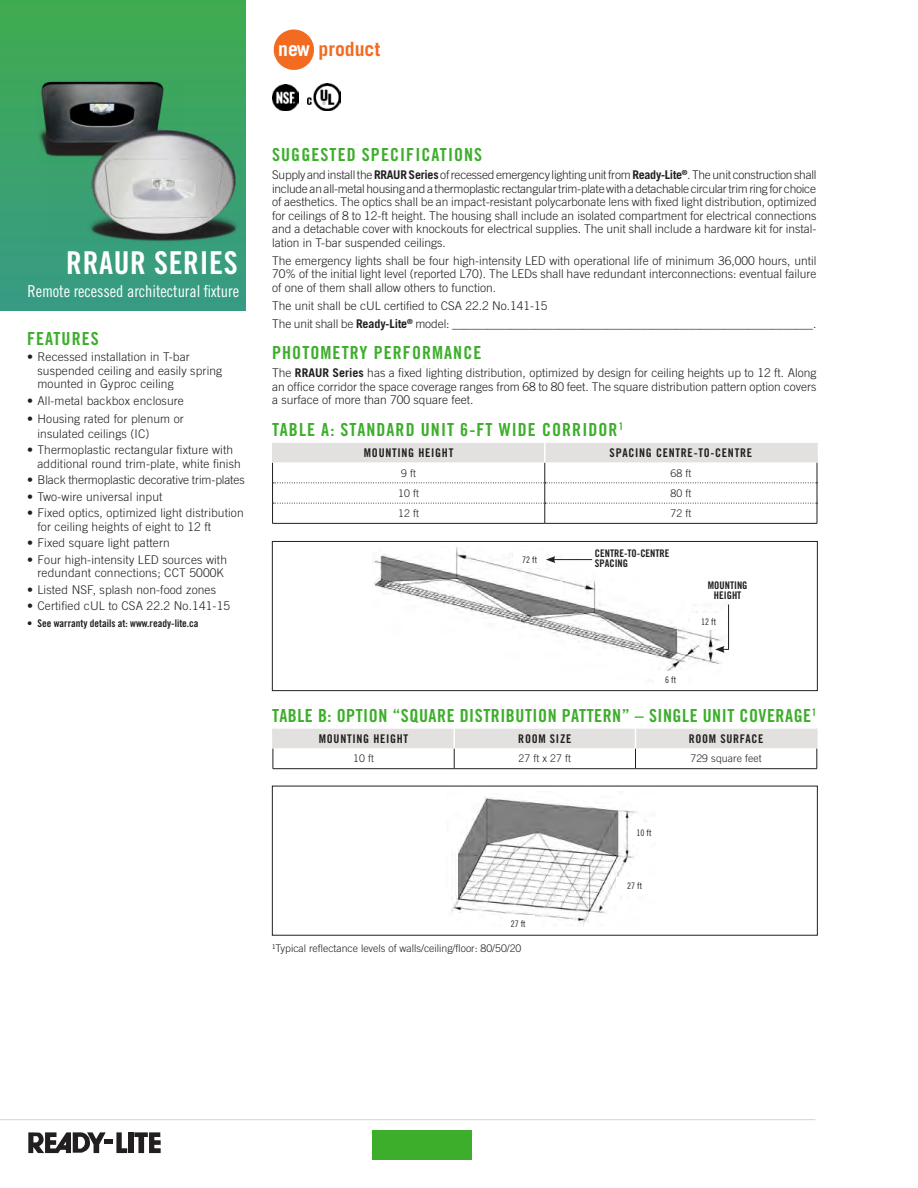
<style>
.page{position:relative;width:918px;height:1188px;background:#fff}
.page>*{position:absolute;margin:0;border:0;box-sizing:border-box;transform-origin:0 0}
.t1{font:31.5px "Trade Gothic LT Std Bd Cn 20";letter-spacing:.02em;color:#fff}
.t2{font:700 19.8px "Trade Gothic LT Std";color:#f26b21}
.t3{font:18px "Trade Gothic LT Std Bd Cn 20";letter-spacing:.06em;color:#3dae2b}
.t4{font:18px "Trade Gothic LT Std Bd Cn 20";letter-spacing:.03em;color:#3dae2b}
.t5{font:16.5px "Trade Gothic LT Std Cn 18";letter-spacing:-.005em;color:#fff}
.t6{font:300 12px/13.5px "Trade Gothic LT Std";letter-spacing:.01em;color:#231f20}
.t7{font:12px "Trade Gothic LT Std Bd Cn 20";letter-spacing:.06em;color:#231f20}
.t8{font:300 12px "Trade Gothic LT Std";letter-spacing:-.01em;color:#231f20}
.t9{font:300 10.5px "Trade Gothic LT Std";color:#231f20}
.t10{font:10.5px/10.5px "Trade Gothic LT Std Bd Cn 20";color:#231f20}
.t11{font:9px "Trade Gothic LT Std Cn 18";color:#231f20}
.s1{color:#fff}
.s2{font-weight:700}
.s3{font-family:"Trade Gothic LT Std";font-weight:700}
</style>
<div class="page">
<div style="left:372px;top:1130px;width:100px;height:30px;background:#3dae2b"></div>
<hr style="left:0;top:1119px;width:815px;height:1px;background:#d4d4d4">
<div style="left:128px;top:1132px;width:5px;height:21px;background:#231f20"></div>
<svg style="left:134px;top:1132px;width:27px;height:21px"></svg>
<svg style="left:28px;top:1132px;width:99px;height:21px"></svg>
<img style="left:0;top:0;width:245px;height:310px">
<img style="left:37px;top:81px;width:147px;height:83px">
<img style="left:46px;top:123px;width:199px;height:123px">
<img style="left:272px;top:84px;width:26px;height:27px">
<img style="left:307px;top:83px;width:33px;height:27px">
<svg style="left:273px;top:29px;width:41px;height:41px"></svg>
<hr style="left:272px;top:523px;width:273px;height:1px;background:#231f20">
<hr style="left:545px;top:523px;width:272px;height:1px;background:#231f20">
<svg style="left:272px;top:442px;width:546px;height:81px"></svg>
<svg style="left:272px;top:728px;width:546px;height:41px"></svg>
<div style="left:272px;top:541px;width:546px;height:150px;border:1px solid #231f20"></div>
<img style="left:373px;top:547px;width:356px;height:134px">
<hr style="left:553px;top:559px;width:39px;height:1px;background:#231f20">
<svg style="left:546px;top:556px;width:9px;height:7px"></svg>
<div style="left:513px;top:551px;width:33px;height:17px;background:#fff"></div>
<div style="left:655px;top:671px;width:32px;height:17px;background:#fff"></div>
<div style="left:691px;top:613px;width:36px;height:17px;background:#fff"></div>
<hr style="left:728px;top:605px;width:1px;height:45px;background:#231f20">
<svg style="left:715px;top:646px;width:14px;height:7px"></svg>
<img style="left:451px;top:797px;width:196px;height:129px">
<div style="left:628px;top:824px;width:32px;height:17px;background:#fff"></div>
<div style="left:502px;top:915px;width:33px;height:17px;background:#fff"></div>
<div style="left:617px;top:877px;width:36px;height:17px;background:#fff"></div>
<h2 class="t2" style="left:278px;top:37px;width:104px"><span class="s1">new</span> product</h2>
<h1 class="t1" style="left:66px;top:244px;width:173px">RRAUR SERIES</h1>
<h3 class="t5" style="left:28px;top:281px;width:213px">Remote recessed architectural fixture</h3>
<h3 class="t3" style="left:27px;top:328px;width:73px">FEATURES</h3>
<p class="t6" style="left:38px;top:350px;width:186px;text-indent:-10px"><span class="s2">•</span> Recessed installation in T-bar suspended ceiling and easily spring mounted in Gyproc ceiling</p>
<p class="t6" style="left:27px;top:393px;width:158px"><span class="s2">•</span> All-metal backbox enclosure</p>
<p class="t6" style="left:38px;top:411px;width:148px;line-height:15px;text-indent:-10px"><span class="s2">•</span> Housing rated for plenum or insulated ceilings (IC)</p>
<p class="t6" style="left:38px;top:443px;width:205px;text-indent:-10px"><span class="s2">•</span> Thermoplastic rectangular fixture with additional round trim-plate, white finish</p>
<p class="t8" style="left:27px;top:473px;width:219px"><span class="s2">•</span> Black thermoplastic decorative trim-plates</p>
<p class="t6" style="left:27px;top:489px;width:137px"><span class="s2">•</span> Two-wire universal input</p>
<p class="t6" style="left:38px;top:506px;width:208px;text-indent:-10px"><span class="s2">•</span> Fixed optics, optimized light distribution for ceiling heights of eight to 12 ft</p>
<p class="t6" style="left:27px;top:536px;width:144px"><span class="s2">•</span> Fixed square light pattern</p>
<p class="t6" style="left:27px;top:552px;width:202px;text-align:right"><span class="s2">•</span> Four high-intensity LED sources with redundant connections; CCT 5000K</p>
<p class="t6" style="left:27px;top:582px;width:191px"><span class="s2">•</span> Listed NSF, splash non-food zones</p>
<p class="t6" style="left:27px;top:599px;width:205px"><span class="s2">•</span> Certified cUL to CSA 22.2 No.141-15</p>
<p class="t10" style="left:27px;top:618px;width:173px"><span class="s3">•</span> See warranty details at: www.ready-lite.ca</p>
<h3 class="t3" style="left:272px;top:144px;width:212px">SUGGESTED SPECIFICATIONS</h3>
<p class="t6" style="left:272px;top:168px;width:546px;text-align:justify">Supply and install the <span class="s2">RRAUR Series</span> of recessed emergency lighting unit from <span class="s2">Ready-Lite</span><sup>®</sup>. The unit construction shall include an all-metal housing and a thermoplastic rectangular trim-plate with a detachable circular trim ring for choice of aesthetics. The optics shall be an impact-resistant polycarbonate lens with fixed light distribution, optimized for ceilings of 8 to 12-ft height. The housing shall include an isolated compartment for electrical connections and a detachable cover with knockouts for electrical supplies. The unit shall include a hardware kit for instal&shy;lation in T-bar suspended ceilings.</p>
<p class="t6" style="left:272px;top:254px;width:546px;text-align:justify">The emergency lights shall be four high-intensity LED with operational life of minimum 36,000 hours, until 70% of the initial light level (reported L70). The LEDs shall have redundant interconnections: eventual failure of one of them shall allow others to function.</p>
<p class="t6" style="left:272px;top:297px;width:546px;line-height:18px">The unit shall be cUL certified to CSA 22.2 No.141-15<br>The unit shall be <span class="s2">Ready-Lite</span><sup>®</sup> model: _____________________________________________________________.</p>
<h3 class="t3" style="left:272px;top:342px;width:211px">PHOTOMETRY PERFORMANCE</h3>
<p class="t6" style="left:272px;top:366px;width:546px;text-align:justify">The <span class="s2">RRAUR Series</span> has a fixed lighting distribution, optimized by design for ceiling heights up to 12 ft. Along an office corridor the space coverage ranges from 68 to 80 feet. The square distribution pattern option covers a surface of more than 700 square feet.</p>
<h3 class="t3" style="left:272px;top:419px;width:353px">TABLE A: STANDARD UNIT 6-FT WIDE CORRIDOR<sup>1</sup></h3>
<p class="t7" style="left:364px;top:445px;width:91px">MOUNTING HEIGHT</p>
<p class="t7" style="left:610px;top:445px;width:144px">SPACING CENTRE-TO-CENTRE</p>
<p class="t9" style="left:401px;top:467px;width:16px">9 ft</p>
<p class="t9" style="left:670px;top:467px;width:22px">68 ft</p>
<p class="t9" style="left:398px;top:487px;width:22px">10 ft</p>
<p class="t9" style="left:670px;top:487px;width:22px">80 ft</p>
<p class="t9" style="left:398px;top:507px;width:22px">12 ft</p>
<p class="t9" style="left:670px;top:507px;width:22px">72 ft</p>
<p class="t11" style="left:522px;top:554px;width:16px">72 ft</p>
<p class="t10" style="left:595px;top:548px;width:76px">CENTRE-TO-CENTRE<br>SPACING</p>
<p class="t11" style="left:665px;top:674px;width:12px">6 ft</p>
<p class="t10" style="left:708px;top:580px;width:41px;text-align:center">MOUNTING<br>HEIGHT</p>
<p class="t11" style="left:701px;top:616px;width:16px">12 ft</p>
<h3 class="t4" style="left:272px;top:704px;width:546px">TABLE B: OPTION “SQUARE DISTRIBUTION PATTERN” – SINGLE UNIT COVERAGE<sup>1</sup></h3>
<p class="t7" style="left:319px;top:731px;width:91px">MOUNTING HEIGHT</p>
<p class="t7" style="left:518px;top:731px;width:55px">ROOM SIZE</p>
<p class="t7" style="left:689px;top:731px;width:76px">ROOM SURFACE</p>
<p class="t9" style="left:353px;top:752px;width:22px">10 ft</p>
<p class="t9" style="left:519px;top:752px;width:54px">27 ft x 27 ft</p>
<p class="t9" style="left:690px;top:752px;width:73px">729 square feet</p>
<p class="t11" style="left:637px;top:827px;width:16px">10 ft</p>
<p class="t11" style="left:511px;top:918px;width:16px">27 ft</p>
<p class="t9" style="left:272px;top:942px;width:251px">¹Typical reflectance levels of walls/ceiling/floor: 80/50/20</p>
<p class="t11" style="left:627px;top:880px;width:16px">27 ft</p>
</div>
